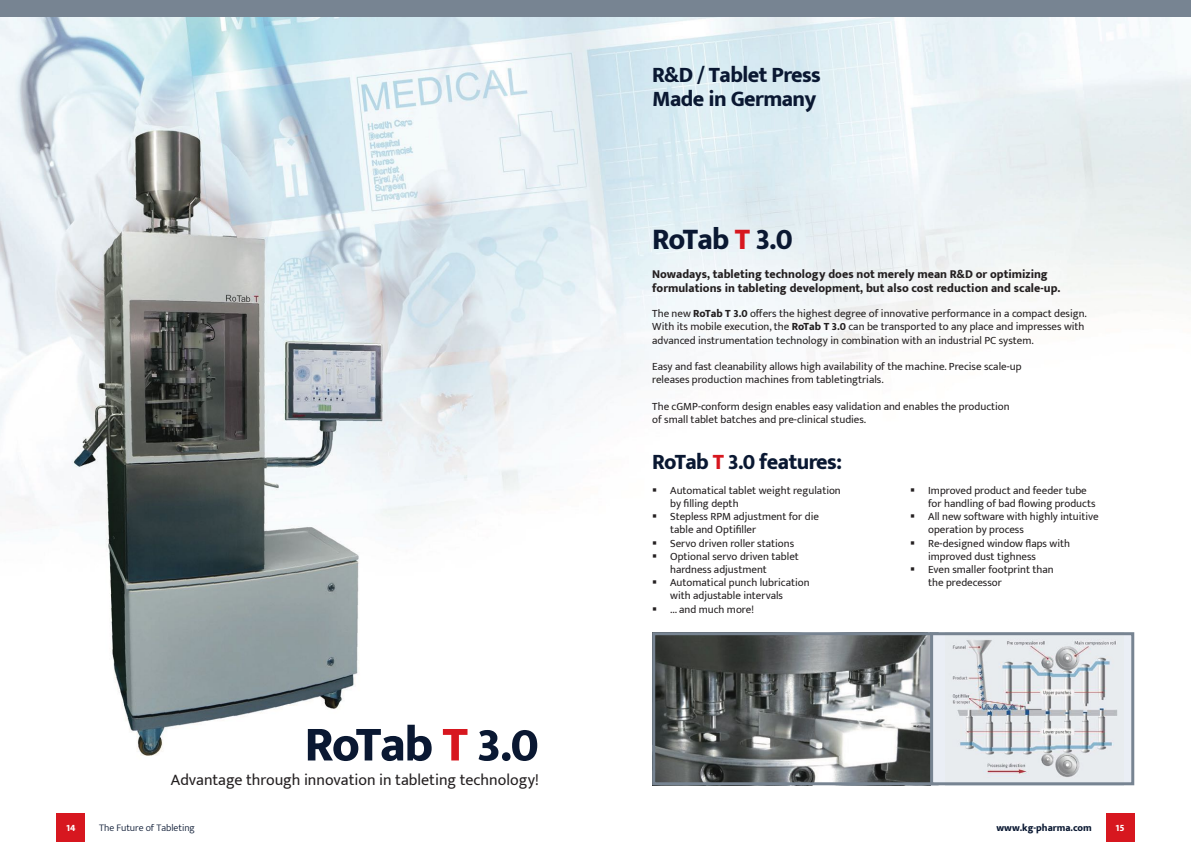
<style>
.page{position:relative;width:1191px;height:842px;background:#fff}
.page>*{position:absolute;margin:0;border:0;box-sizing:border-box;transform-origin:0 0}
.t1{font:800 50px "Mukta Mahee";letter-spacing:-.035em;color:#0a1832}
.t2{font:800 30px "Mukta Mahee";letter-spacing:-.03em;color:#0a1832}
.t3{font:800 22px/24px "Mukta Mahee";letter-spacing:-.025em;color:#0a1832}
.t4{font:16px "Mukta Mahee";color:#231f20}
.t5{font:800 12px/14.4px "Mukta Mahee";color:#231f20}
.t6{font:11px/13.2px "Mukta Mahee";color:#231f20}
.t7{font:300 10px "Mukta Mahee";color:#0a1832}
.t8{font:800 10px "Mukta Mahee";color:#0a1832}
.t9{font:800 10px "Mukta Mahee";color:#fff}
.s1{color:#d7171f}
.s2{font-weight:800}
</style>
<div class="page">
<img style="left:0;top:17px;width:1191px;height:825px">
<div style="left:0;top:0;width:1191px;height:17px;background:#778492"></div>
<div style="left:57px;top:814px;width:28px;height:28px;background:#d7171f"></div>
<div style="left:1106px;top:814px;width:28px;height:28px;background:#d7171f"></div>
<img style="left:656px;top:636px;width:274px;height:145px">
<div style="left:652px;top:632px;width:286px;height:153px;border:3px solid #778492"></div>
<div style="left:931px;top:634px;width:201px;height:150px;background:#eaeef5"></div>
<img style="left:952px;top:639px;width:166px;height:139px">
<div style="left:930px;top:632px;width:204px;height:153px;border:3px solid #778492"></div>
<svg style="left:653px;top:514px;width:3px;height:4px"></svg>
<svg style="left:653px;top:580px;width:3px;height:4px"></svg>
<svg style="left:911px;top:514px;width:3px;height:4px"></svg>
<h3 class="t3" style="left:652px;top:62px;width:170px">R&amp;D / Tablet Press<br>Made in Germany</h3>
<h2 class="t2" style="left:652px;top:221px;width:142px">RoTab <span class="s1">T</span> 3.0</h2>
<p class="t5" style="left:652px;top:266px;width:410px">Nowadays, tableting technology does not merely mean R&amp;D or optimizing formulations in tableting development, but also cost reduction and scale-up.</p>
<p class="t6" style="left:652px;top:307px;width:436px">The new <span class="s2">RoTab T 3.0</span> offers the highest degree of innovative performance in a compact design.<br>With its mobile execution, the <span class="s2">RoTab T 3.0</span> can be transported to any place and impresses with advanced instrumentation technology in combination with an industrial PC system.</p>
<p class="t6" style="left:652px;top:360px;width:371px">Easy and fast cleanability allows high availability of the machine. Precise scale-up releases production machines from tabletingtrials.</p>
<p class="t6" style="left:652px;top:399px;width:359px">The cGMP-conform design enables easy validation and enables the production of small tablet batches and pre-clinical studies.</p>
<h1 class="t1" style="left:304px;top:714px;width:236px">RoTab <span class="s1">T</span> 3.0</h1>
<h3 class="t4" style="left:171px;top:770px;width:369px">Advantage through innovation in tableting technology!</h3>
<h3 class="t3" style="left:652px;top:449px;width:191px">RoTab <span class="s1">T</span> 3.0 features:</h3>
<p class="t6" style="left:670px;top:483px;width:172px">Automatical tablet weight regulation by filling depth<br>Stepless RPM adjustment for die table and Optifiller<br>Servo driven roller stations<br>Optional servo driven tablet hardness adjustment<br>Automatical punch lubrication<br>with adjustable intervals<br>... and much more!</p>
<p class="t6" style="left:928px;top:483px;width:172px">Improved product and feeder tube for handling of bad flowing products<br>All new software with highly intuitive operation by process<br>Re-designed window flaps with improved dust tighness<br>Even smaller footprint than<br>the predecessor</p>
<p class="t9" style="left:66px;top:822px;width:11px">14</p>
<p class="t7" style="left:99px;top:822px;width:97px">The Future of Tableting</p>
<p class="t8" style="left:996px;top:822px;width:97px">www.kg-pharma.com</p>
<p class="t9" style="left:1115px;top:822px;width:11px">15</p>
</div>
